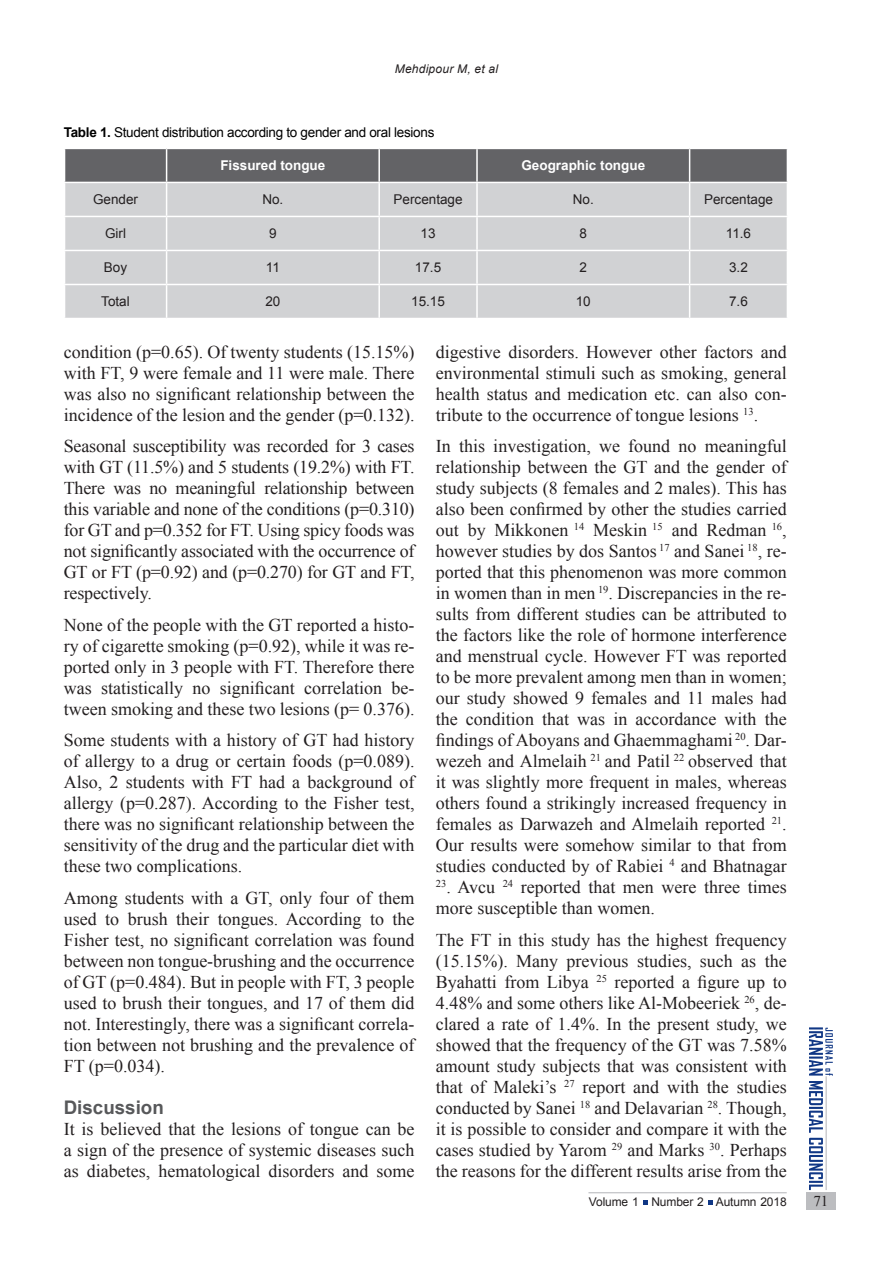
<style>
.page{position:relative;width:893px;height:1263px;background:#fff}
.page>*{position:absolute;margin:0;border:0;box-sizing:border-box;transform-origin:0 0}
.titr_0{font:700 18.75px "Arial";color:#57585a}
.context{font:18px/21px "Times New Roman";color:#231f20;text-align:justify}
.t1{font:15px "Times New Roman";color:#231f20}
.t2{font:13.5px "Arial";color:#231f20}
.t3{font:13.5px "Arial";letter-spacing:-.02em;color:#000}
.t4{font:700 13.5px "Arial";color:#fff}
.t5{font:12px "Arial";letter-spacing:-.01em;color:#231f20}
.context-2{font:italic 12px "Arial";letter-spacing:.02em;color:#231f20}
.s1{font-weight:700}
</style>
<div class="page">
<svg style="left:643px;top:1200px;width:5px;height:5px"></svg>
<svg style="left:708px;top:1200px;width:5px;height:5px"></svg>
<hr style="left:588px;top:1192px;width:199px;height:1px;background:#bcbdc0">
<div style="left:806px;top:1192px;width:29px;height:17px;background:#bcbdc0"></div>
<svg style="left:809px;top:1027px;width:24px;height:163px"></svg>
<hr style="left:826px;top:1076px;width:1px;height:114px;background:#bcbdc0">
<div style="left:65px;top:149px;width:722px;height:33px;background:#636366"></div>
<div style="left:65px;top:183px;width:722px;height:135px;background:#d1d2d4"></div>
<hr style="left:166px;top:149px;width:1px;height:33px;background:#fff">
<hr style="left:378px;top:149px;width:2px;height:33px;background:#fff">
<hr style="left:476px;top:149px;width:2px;height:33px;background:#fff">
<hr style="left:689px;top:149px;width:1px;height:33px;background:#fff">
<hr style="left:166px;top:183px;width:1px;height:33px;background:#fff">
<hr style="left:378px;top:183px;width:2px;height:33px;background:#fff">
<hr style="left:476px;top:183px;width:2px;height:33px;background:#fff">
<hr style="left:689px;top:183px;width:1px;height:33px;background:#fff">
<hr style="left:64px;top:216px;width:103px;height:1px;background:#fff">
<hr style="left:167px;top:216px;width:212px;height:1px;background:#fff">
<hr style="left:166px;top:217px;width:1px;height:33px;background:#fff">
<hr style="left:379px;top:216px;width:98px;height:1px;background:#fff">
<hr style="left:378px;top:217px;width:2px;height:33px;background:#fff">
<hr style="left:477px;top:216px;width:213px;height:1px;background:#fff">
<hr style="left:476px;top:217px;width:2px;height:33px;background:#fff">
<hr style="left:690px;top:216px;width:98px;height:1px;background:#fff">
<hr style="left:689px;top:217px;width:1px;height:33px;background:#fff">
<hr style="left:64px;top:250px;width:103px;height:1px;background:#fff">
<hr style="left:167px;top:250px;width:212px;height:1px;background:#fff">
<hr style="left:166px;top:251px;width:1px;height:33px;background:#fff">
<hr style="left:379px;top:250px;width:98px;height:1px;background:#fff">
<hr style="left:378px;top:251px;width:2px;height:33px;background:#fff">
<hr style="left:477px;top:250px;width:213px;height:1px;background:#fff">
<hr style="left:476px;top:251px;width:2px;height:33px;background:#fff">
<hr style="left:690px;top:250px;width:98px;height:1px;background:#fff">
<hr style="left:689px;top:251px;width:1px;height:33px;background:#fff">
<hr style="left:64px;top:284px;width:103px;height:1px;background:#fff">
<hr style="left:167px;top:284px;width:212px;height:1px;background:#fff">
<hr style="left:166px;top:285px;width:1px;height:33px;background:#fff">
<hr style="left:379px;top:284px;width:98px;height:1px;background:#fff">
<hr style="left:378px;top:285px;width:2px;height:33px;background:#fff">
<hr style="left:477px;top:284px;width:213px;height:1px;background:#fff">
<hr style="left:476px;top:285px;width:2px;height:33px;background:#fff">
<hr style="left:690px;top:284px;width:98px;height:1px;background:#fff">
<hr style="left:689px;top:285px;width:1px;height:33px;background:#fff">
<p class="context-2" style="left:395px;top:61px;width:105px">Mehdipour M, et al</p>
<p class="t3" style="left:64px;top:123px;width:372px"><span class="s1">Table 1.</span> Student distribution according to gender and oral lesions</p>
<p class="t4" style="left:220px;top:156px;width:107px">Fissured tongue</p>
<p class="t4" style="left:521px;top:156px;width:125px">Geographic tongue</p>
<p class="t2" style="left:93px;top:190px;width:47px">Gender</p>
<p class="t2" style="left:262px;top:190px;width:23px">No.</p>
<p class="t2" style="left:394px;top:190px;width:71px">Percentage</p>
<p class="t2" style="left:573px;top:190px;width:23px">No.</p>
<p class="t2" style="left:704px;top:190px;width:71px">Percentage</p>
<p class="t2" style="left:105px;top:224px;width:22px">Girl</p>
<p class="t2" style="left:269px;top:224px;width:9px">9</p>
<p class="t2" style="left:421px;top:224px;width:17px">13</p>
<p class="t2" style="left:580px;top:224px;width:9px">8</p>
<p class="t2" style="left:726px;top:224px;width:27px">11.6</p>
<p class="t2" style="left:104px;top:258px;width:25px">Boy</p>
<p class="t2" style="left:266px;top:258px;width:16px">11</p>
<p class="t2" style="left:415px;top:258px;width:28px">17.5</p>
<p class="t2" style="left:580px;top:258px;width:9px">2</p>
<p class="t2" style="left:729px;top:258px;width:20px">3.2</p>
<p class="t2" style="left:101px;top:292px;width:30px">Total</p>
<p class="t2" style="left:265px;top:292px;width:17px">20</p>
<p class="t2" style="left:411px;top:292px;width:35px">15.15</p>
<p class="t2" style="left:576px;top:292px;width:17px">10</p>
<p class="t2" style="left:729px;top:292px;width:20px">7.6</p>
<p class="context" style="left:64px;top:340px;width:352px">condition (p=0.65). Of twenty students (15.15%) with FT, 9 were female and 11 were male. There was also no significant relationship between the incidence of the lesion and the gender (p=0.132).</p>
<p class="context" style="left:64px;top:435px;width:352px">Seasonal susceptibility was recorded for 3 cases with GT (11.5%) and 5 students (19.2%) with FT.<br>There was no meaningful relationship between this variable and none of the conditions (p=0.310) for GT and p=0.352 for FT. Using spicy foods was not significantly associated with the occurrence of GT or FT (p=0.92) and (p=0.270) for GT and FT, respectively.</p>
<p class="context" style="left:64px;top:613px;width:352px">None of the people with the GT reported a histo&shy;ry of cigarette smoking (p=0.92), while it was re&shy;ported only in 3 people with FT. Therefore there was statistically no significant correlation be&shy;tween smoking and these two lesions (p= 0.376).</p>
<p class="context" style="left:64px;top:729px;width:352px">Some students with a history of GT had history of allergy to a drug or certain foods (p=0.089).<br>Also, 2 students with FT had a background of allergy (p=0.287). According to the Fisher test, there was no significant relationship between the sensitivity of the drug and the particular diet with these two complications.</p>
<p class="context" style="left:64px;top:886px;width:352px">Among students with a GT, only four of them used to brush their tongues. According to the Fisher test, no significant correlation was found between non tongue-brushing and the occurrence of GT (p=0.484). But in people with FT, 3 people used to brush their tongues, and 17 of them did not. Interestingly, there was a significant correla&shy;tion between not brushing and the prevalence of FT (p=0.034).</p>
<p class="titr_0" style="left:64px;top:1094px;width:102px">Discussion</p>
<p class="context" style="left:64px;top:1117px;width:352px">It is believed that the lesions of tongue can be a sign of the presence of systemic diseases such as diabetes, hematological disorders and some</p>
<p class="context" style="left:436px;top:340px;width:352px">digestive disorders. However other factors and environmental stimuli such as smoking, general health status and medication etc. can also con&shy;tribute to the occurrence of tongue lesions <sup>13</sup>.</p>
<p class="context" style="left:436px;top:435px;width:352px">In this investigation, we found no meaningful relationship between the GT and the gender of study subjects (8 females and 2 males). This has also been confirmed by other the studies carried out by Mikkonen <sup>14</sup> Meskin <sup>15</sup> and Redman <sup>16</sup>, however studies by dos Santos <sup>17</sup> and Sanei <sup>18</sup>, re&shy;ported that this phenomenon was more common in women than in men <sup>19</sup>. Discrepancies in the re&shy;sults from different studies can be attributed to the factors like the role of hormone interference and menstrual cycle. However FT was reported to be more prevalent among men than in women; our study showed 9 females and 11 males had the condition that was in accordance with the findings of Aboyans and Ghaemmaghami <sup>20</sup>. Dar&shy;wezeh and Almelaih <sup>21</sup> and Patil <sup>22</sup> observed that it was slightly more frequent in males, whereas others found a strikingly increased frequency in females as Darwazeh and Almelaih reported <sup>21</sup>.<br>Our results were somehow similar to that from studies conducted by of Rabiei <sup>4</sup> and Bhatnagar</p>
<p class="context" style="left:436px;top:876px;width:352px"><sup>23</sup>. Avcu <sup>24</sup> reported that men were three times more susceptible than women.</p>
<p class="context" style="left:436px;top:928px;width:352px">The FT in this study has the highest frequency (15.15%). Many previous studies, such as the Byahatti from Libya <sup>25</sup> reported a figure up to 4.48% and some others like Al-Mobeeriek <sup>26</sup>, de&shy;clared a rate of 1.4%. In the present study, we showed that the frequency of the GT was 7.58% amount study subjects that was consistent with that of Maleki’s <sup>27</sup> report and with the studies conducted by Sanei <sup>18</sup> and Delavarian <sup>28</sup>. Though, it is possible to consider and compare it with the cases studied by Yarom <sup>29</sup> and Marks <sup>30</sup>. Perhaps the reasons for the different results arise from the</p>
<p class="t5" style="left:589px;top:1193px;width:199px">Volume 1 Number 2 Autumn 2018</p>
<p class="t1" style="left:813px;top:1190px;width:16px">71</p>
</div>
